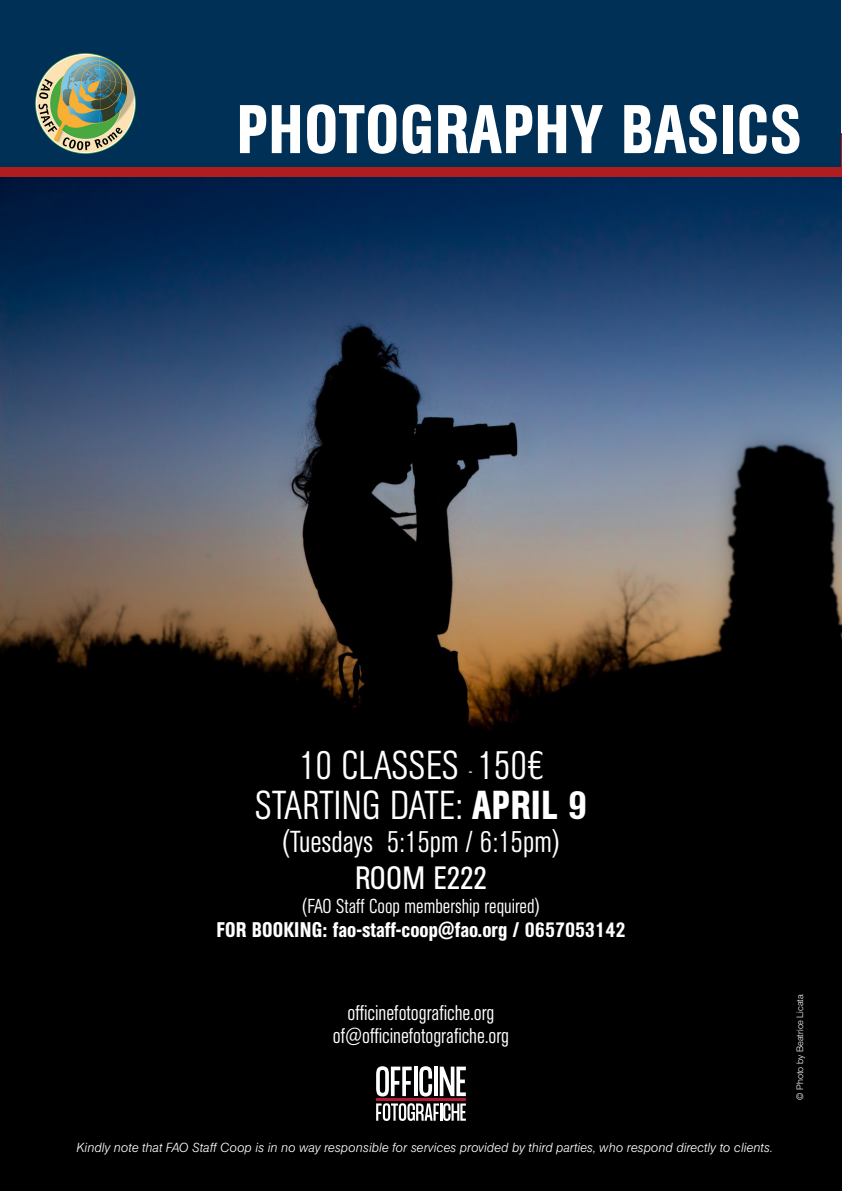
<style>
.page{position:relative;width:842px;height:1191px;background:#fff}
.page>*{position:absolute;margin:0;border:0;box-sizing:border-box;transform-origin:0 0}
.t1{font:500 condensed 68px "AG Book Pro";letter-spacing:.01em;color:#fff}
.t2{font:300 condensed 40px/40px "AG Book Pro";letter-spacing:.01em;color:#fff;text-align:center}
.t3{font:condensed 32px "AG Book Pro";letter-spacing:.005em;color:#fff}
.t4{font:300 condensed 30px "AG Book Pro";color:#fff}
.t5{font:300 condensed 21px/23px "AG Book Pro";color:#fff;text-align:center}
.t6{font:500 condensed 21px "AG Book Pro";color:#fff}
.t7{font:300 condensed 20px "AG Book Pro";color:#fff}
.t8{font:italic 300 13px "AG Book Pro";color:#fff}
.t9{font:300 9.1px "Helvetica Neue";color:#fff}
.s1{font-size:20px}
.s2{font-weight:500}
</style>
<div class="page">
<div style="left:0;top:133px;width:842px;height:44px;background:#af1d1f"></div>
<img style="left:0;top:177px;width:842px;height:557px">
<div style="left:0;top:734px;width:842px;height:457px;background:#000"></div>
<svg style="left:376px;top:1066px;width:36px;height:30px"></svg>
<hr style="left:414px;top:1066px;width:3px;height:30px;background:#fff">
<svg style="left:419px;top:1066px;width:13px;height:30px"></svg>
<hr style="left:434px;top:1066px;width:4px;height:30px;background:#fff">
<svg style="left:440px;top:1066px;width:26px;height:30px"></svg>
<hr style="left:376px;top:1098px;width:90px;height:3px;background:#b11b34">
<svg style="left:376px;top:1103px;width:90px;height:18px"></svg>
<div style="left:0;top:0;width:841px;height:167px;background:#003056"></div>
<img style="left:35px;top:54px;width:100px;height:100px">
<h1 class="t1" style="left:236px;top:85px;width:566px">PHOTOGRAPHY BASICS</h1>
<h2 class="t2" style="left:255px;top:744px;width:334px">10 CLASSES <span class="s1">-</span> 150€<br>STARTING DATE: <span class="s2">APRIL 9</span></h2>
<h3 class="t4" style="left:282px;top:821px;width:280px">(Tuesdays 5:15pm / 6:15pm)</h3>
<h3 class="t3" style="left:355px;top:856px;width:133px">ROOM E222</h3>
<h3 class="t7" style="left:302px;top:892px;width:240px">(FAO Staff Coop membership required)</h3>
<h3 class="t6" style="left:217px;top:915px;width:410px">FOR BOOKING: fao-staff-coop@fao.org / 0657053142</h3>
<h3 class="t5" style="left:333px;top:1000px;width:178px">officinefotografiche.org of@officinefotografiche.org</h3>
<p class="t8" style="left:76px;top:1138px;width:698px">Kindly note that FAO Staff Coop is in no way responsible for services provided by third parties, who respond directly to clients.</p>
<p class="t9" style="left:794px;top:1099px;width:107px;rotate:-90deg">© Photo by Beatrice Licata</p>
</div>
